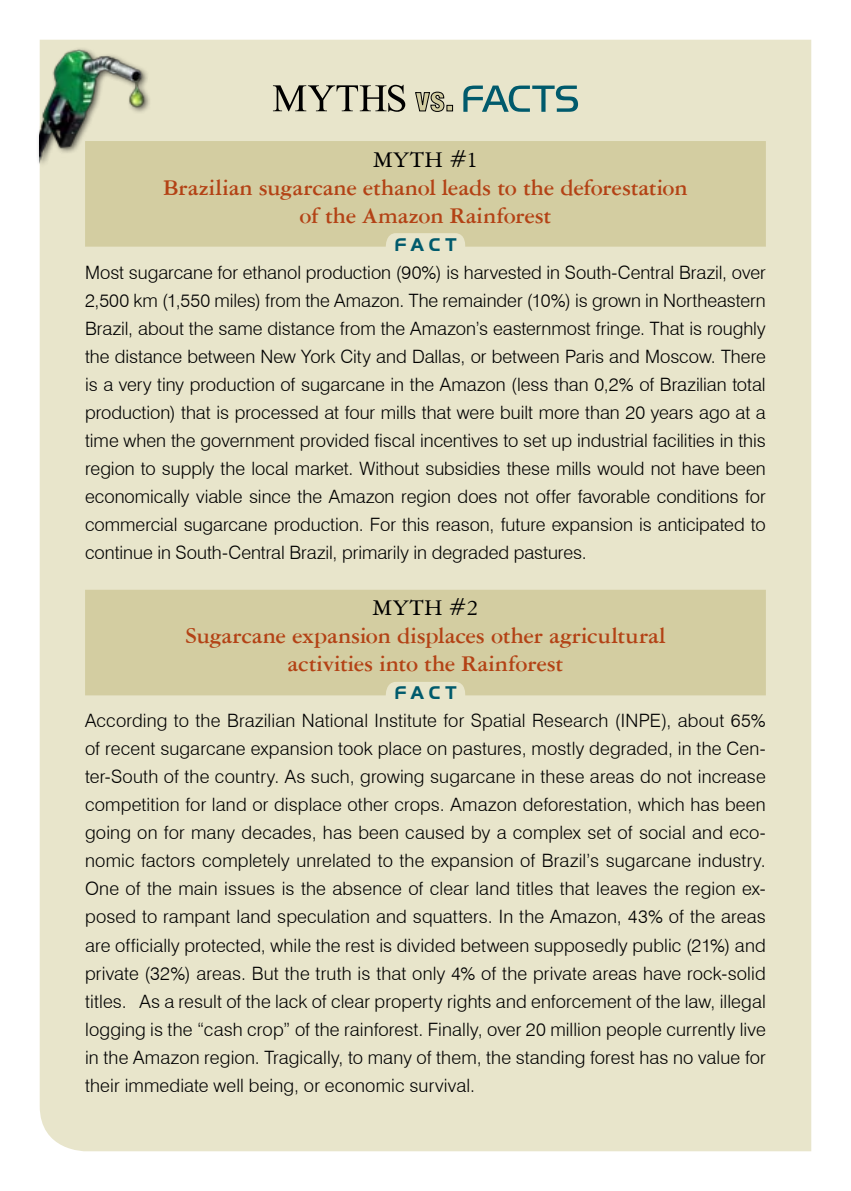
<style>
.page{position:relative;width:851px;height:1191px;background:#fff}
.page>*{position:absolute;margin:0;border:0;box-sizing:border-box;transform-origin:0 0}
.t1{font:700 24px/28px "American Garamond BT";letter-spacing:-.005em;color:#b34215;text-align:center}
.t2{font:24px "American Garamond BT";letter-spacing:.015em;color:#000}
.t3{font:700 19px "Handel Got D";letter-spacing:.23em;color:#005a6c}
.t4{font:300 18.4px/28px "Swiss 721 BT";color:#000;text-align:justify}
</style>
<div class="page">
<div style="left:40px;top:40px;width:771px;height:1111px;background:#e8e5cb"></div>
<div style="left:85px;top:141px;width:680px;height:106px;background:#d3cda1"></div>
<div style="left:85px;top:590px;width:680px;height:105px;background:#d3cda1"></div>
<div style="left:36px;top:47px;width:136px;height:144px;background:#000;opacity:.62"></div>
<img style="left:40px;top:44px;width:116px;height:126px">
<svg style="left:463px;top:86px;width:115px;height:26px;background:#95b3a9"></svg>
<svg style="left:273px;top:85px;width:132px;height:27px;background:#a6a491"></svg>
<svg style="left:414px;top:91px;width:39px;height:21px"></svg>
<h1 class="t2" style="left:373px;top:146px;width:106px">MYTH #1</h1>
<h1 class="t1" style="left:163px;top:173px;width:525px">Brazilian sugarcane ethanol leads to the deforestation of the Amazon Rainforest</h1>
<p class="t3" style="left:394px;top:234px;width:64px">FACT</p>
<p class="t4" style="left:85px;top:258px;width:682px">Most sugarcane for ethanol production (90%) is harvested in South-Central Brazil, over 2,500 km (1,550 miles) from the Amazon. The remainder (10%) is grown in Northeastern Brazil, about the same distance from the Amazon’s easternmost fringe. That is roughly the distance between New York City and Dallas, or between Paris and Moscow. There is a very tiny production of sugarcane in the Amazon (less than 0,2% of Brazilian total production) that is processed at four mills that were built more than 20 years ago at a time when the government provided fiscal incentives to set up industrial facilities in this region to supply the local market. Without subsidies these mills would not have been economically viable since the Amazon region does not offer favorable conditions for commercial sugarcane production. For this reason, future expansion is anticipated to continue in South-Central Brazil, primarily in degraded pastures.</p>
<h1 class="t2" style="left:372px;top:594px;width:107px">MYTH #2</h1>
<h1 class="t1" style="left:185px;top:621px;width:482px">Sugarcane expansion displaces other agricultural activities into the Rainforest</h1>
<p class="t3" style="left:394px;top:682px;width:64px">FACT</p>
<p class="t4" style="left:85px;top:706px;width:682px">According to the Brazilian National Institute for Spatial Research (INPE), about 65% of recent sugarcane expansion took place on pastures, mostly degraded, in the Cen&shy;ter-South of the country. As such, growing sugarcane in these areas do not increase competition for land or displace other crops. Amazon deforestation, which has been going on for many decades, has been caused by a complex set of social and eco&shy;nomic factors completely unrelated to the expansion of Brazil’s sugarcane industry.<br>One of the main issues is the absence of clear land titles that leaves the region ex&shy;posed to rampant land speculation and squatters. In the Amazon, 43% of the areas are officially protected, while the rest is divided between supposedly public (21%) and private (32%) areas. But the truth is that only 4% of the private areas have rock-solid titles. As a result of the lack of clear property rights and enforcement of the law, illegal logging is the “cash crop” of the rainforest. Finally, over 20 million people currently live in the Amazon region. Tragically, to many of them, the standing forest has no value for their immediate well being, or economic survival.</p>
</div>
